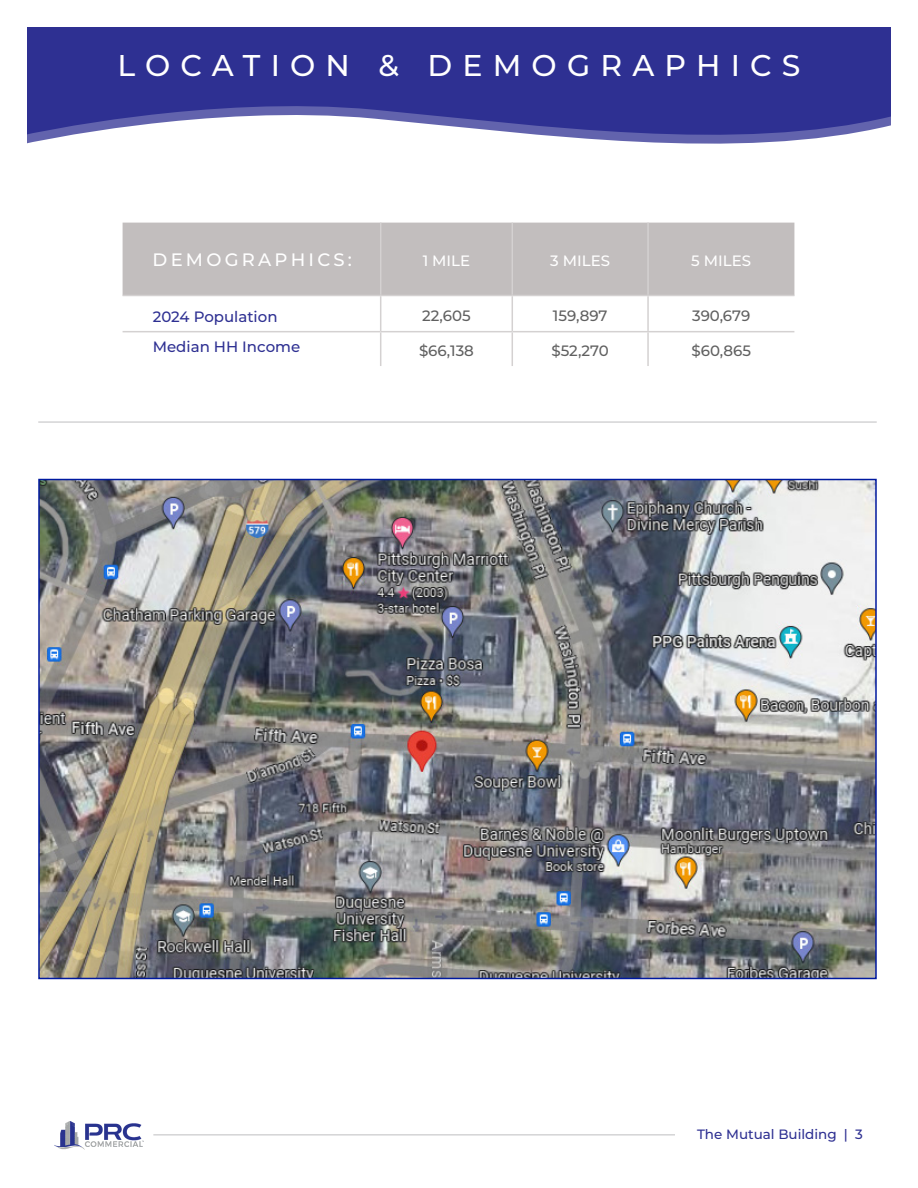
<style>
.page{position:relative;width:918px;height:1188px;background:#fff}
.page>*{position:absolute;margin:0;border:0;box-sizing:border-box;transform-origin:0 0}
.t1{font:500 30px "Montserrat";letter-spacing:.34em;color:#fff}
.t2{font:500 18px "Montserrat";letter-spacing:.18em;color:#fff}
.t3{font:500 15px "Montserrat";color:#606060}
.t4{font:500 15px "Montserrat";color:#2e3092}
.t5{font:500 15px "Montserrat";color:#fff}
.t6{font:500 13.5px "Montserrat";color:#2e3092}
</style>
<div class="page">
<img style="left:41px;top:482px;width:833px;height:494px">
<svg style="left:27px;top:27px;width:864px;height:117px;background:#4a4ca0"></svg>
<hr style="left:38px;top:421px;width:839px;height:2px;background:#a9a8aa">
<hr style="left:153px;top:1134px;width:522px;height:2px;background:#a9a8aa">
<div style="left:41px;top:1109px;width:116px;height:54px;background:#fff"></div>
<img style="left:54px;top:1122px;width:90px;height:28px">
<div style="left:123px;top:223px;width:671px;height:72px;background:#c2bebe"></div>
<hr style="left:380px;top:223px;width:1px;height:72px;background:#d4d1d1">
<hr style="left:512px;top:223px;width:1px;height:72px;background:#d4d1d1">
<hr style="left:647px;top:223px;width:2px;height:72px;background:#d4d1d1">
<hr style="left:123px;top:295px;width:258px;height:1px;background:#d4d1d1">
<hr style="left:381px;top:295px;width:131px;height:1px;background:#d4d1d1">
<hr style="left:380px;top:296px;width:1px;height:35px;background:#d4d1d1">
<hr style="left:512px;top:295px;width:136px;height:1px;background:#d4d1d1">
<hr style="left:512px;top:296px;width:1px;height:35px;background:#d4d1d1">
<hr style="left:648px;top:295px;width:146px;height:1px;background:#d4d1d1">
<hr style="left:647px;top:296px;width:2px;height:35px;background:#d4d1d1">
<hr style="left:123px;top:331px;width:258px;height:1px;background:#d4d1d1">
<hr style="left:381px;top:331px;width:131px;height:1px;background:#d4d1d1">
<hr style="left:380px;top:332px;width:1px;height:34px;background:#d4d1d1">
<hr style="left:512px;top:331px;width:136px;height:1px;background:#d4d1d1">
<hr style="left:512px;top:332px;width:1px;height:34px;background:#d4d1d1">
<hr style="left:648px;top:331px;width:146px;height:1px;background:#d4d1d1">
<hr style="left:647px;top:332px;width:2px;height:34px;background:#d4d1d1">
<p class="t1" style="left:117px;top:45px;width:685px">LOCATION &amp; DEMOGRAPHICS</p>
<p class="t2" style="left:153px;top:247px;width:201px">DEMOGRAPHICS:</p>
<p class="t5" style="left:423px;top:251px;width:49px">1 MILE</p>
<p class="t5" style="left:550px;top:251px;width:61px">3 MILES</p>
<p class="t5" style="left:691px;top:251px;width:61px">5 MILES</p>
<p class="t4" style="left:153px;top:306px;width:126px">2024 Population</p>
<p class="t3" style="left:422px;top:305px;width:50px">22,605</p>
<p class="t3" style="left:553px;top:305px;width:56px">159,897</p>
<p class="t3" style="left:692px;top:305px;width:60px">390,679</p>
<p class="t4" style="left:153px;top:336px;width:149px">Median HH Income</p>
<p class="t3" style="left:419px;top:340px;width:56px">$66,138</p>
<p class="t3" style="left:551px;top:340px;width:59px">$52,270</p>
<p class="t3" style="left:692px;top:340px;width:61px">$60,865</p>
<p class="t6" style="left:697px;top:1125px;width:167px">The Mutual Building | 3</p>
</div>
